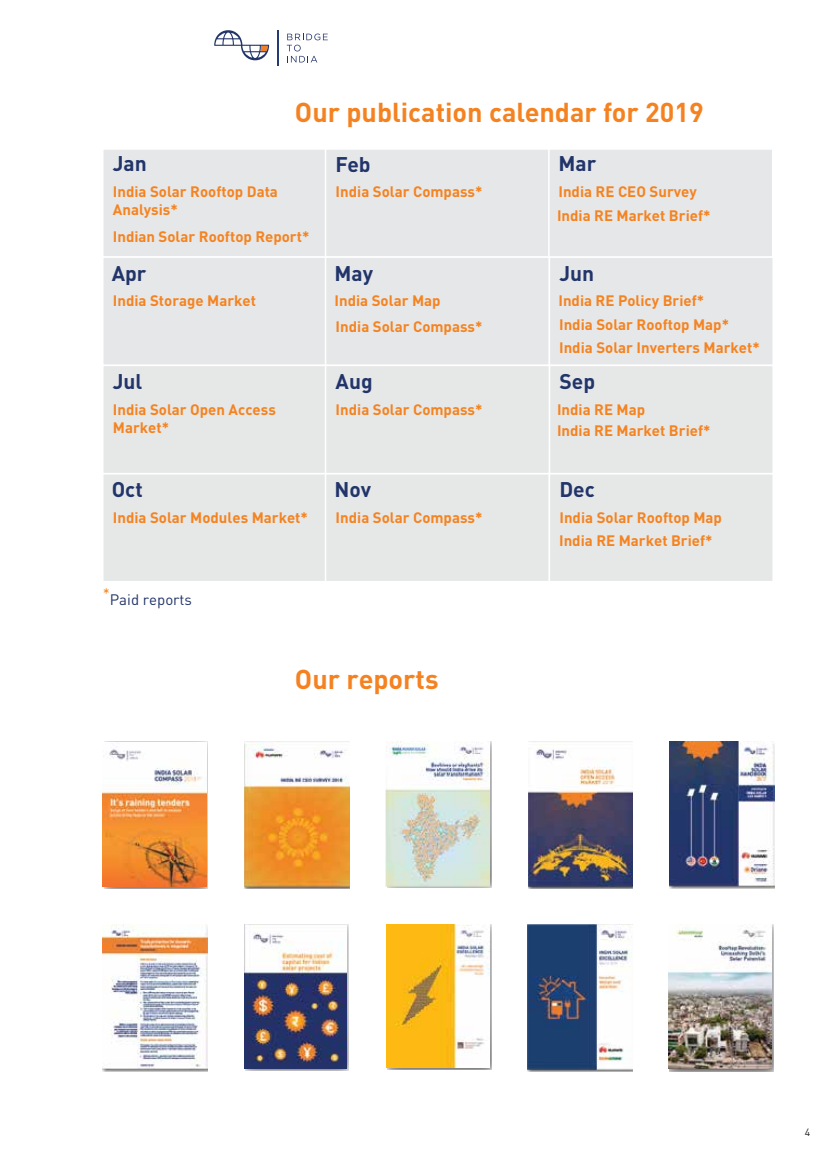
<style>
.page{position:relative;width:834px;height:1161px;background:#fff}
.page>*{position:absolute;margin:0;border:0;box-sizing:border-box;transform-origin:0 0}
.t1{font:700 27px "DIN Pro";color:#f58220}
.t2{font:700 21px "DIN Pro";color:#22356a}
.t3{font:700 15px/26.4px "DIN Pro";color:#f58320}
.t4{font:15px "DIN Pro";color:#22346a}
.t5{font:10.5px "DIN Pro";color:#231f20}
</style>
<div class="page">
<svg style="left:388px;top:924px;width:103px;height:146px"></svg>
<img style="left:387px;top:924px;width:103px;height:144px">
<svg style="left:388px;top:741px;width:103px;height:147px"></svg>
<img style="left:385px;top:742px;width:105px;height:145px">
<svg style="left:104px;top:741px;width:103px;height:147px"></svg>
<img style="left:103px;top:742px;width:103px;height:144px">
<img style="left:245px;top:741px;width:105px;height:147px">
<img style="left:528px;top:741px;width:105px;height:147px">
<img style="left:670px;top:741px;width:104px;height:147px">
<svg style="left:670px;top:924px;width:103px;height:147px"></svg>
<img style="left:668px;top:924px;width:104px;height:144px">
<img style="left:244px;top:924px;width:103px;height:145px">
<img style="left:527px;top:924px;width:105px;height:147px">
<img style="left:103px;top:924px;width:104px;height:147px">
<svg style="left:214px;top:30px;width:55px;height:30px"></svg>
<svg style="left:287px;top:34px;width:41px;height:28px"></svg>
<hr style="left:278px;top:30px;width:1px;height:36px;background:#223b74">
<div style="left:103px;top:149px;width:224px;height:108px;background:#e6e7e8"></div>
<div style="left:102px;top:148px;width:225px;height:110px;border:2px solid #fff"></div>
<div style="left:325px;top:149px;width:224px;height:108px;background:#e6e7e8"></div>
<div style="left:325px;top:148px;width:225px;height:110px;border:2px solid #fff"></div>
<div style="left:549px;top:149px;width:224px;height:108px;background:#e6e7e8"></div>
<div style="left:548px;top:148px;width:225px;height:110px;border:2px solid #fff"></div>
<div style="left:103px;top:257px;width:224px;height:108px;background:#e6e7e8"></div>
<div style="left:102px;top:256px;width:225px;height:110px;border:2px solid #fff"></div>
<div style="left:103px;top:474px;width:224px;height:108px;background:#e6e7e7"></div>
<div style="left:102px;top:473px;width:225px;height:109px;border:2px solid #fff"></div>
<div style="left:325px;top:257px;width:224px;height:108px;background:#e6e7e8"></div>
<div style="left:325px;top:256px;width:225px;height:110px;border:2px solid #fff"></div>
<div style="left:325px;top:474px;width:224px;height:108px;background:#e6e7e7"></div>
<div style="left:325px;top:473px;width:225px;height:109px;border:2px solid #fff"></div>
<div style="left:549px;top:257px;width:224px;height:108px;background:#e6e7e8"></div>
<div style="left:548px;top:256px;width:226px;height:110px;border:2px solid #fff"></div>
<div style="left:549px;top:474px;width:224px;height:108px;background:#e6e7e7"></div>
<div style="left:548px;top:473px;width:226px;height:109px;border:2px solid #fff"></div>
<div style="left:549px;top:365px;width:224px;height:109px;background:#e6e7e7"></div>
<div style="left:548px;top:365px;width:226px;height:109px;border:2px solid #fff"></div>
<div style="left:103px;top:365px;width:224px;height:109px;background:#e6e7e7"></div>
<div style="left:102px;top:365px;width:225px;height:109px;border:2px solid #fff"></div>
<div style="left:325px;top:365px;width:224px;height:109px;background:#e6e7e7"></div>
<div style="left:325px;top:365px;width:225px;height:109px;border:2px solid #fff"></div>
<h2 class="t2" style="left:113px;top:150px;width:35px">Jan</h2>
<h1 class="t1" style="left:295px;top:94px;width:410px">Our publication calendar for 2019</h1>
<h2 class="t2" style="left:336px;top:150px;width:37px">Feb</h2>
<h2 class="t2" style="left:558px;top:150px;width:39px">Mar</h2>
<p class="t3" style="left:113px;top:178px;width:167px">India Solar Rooftop Data</p>
<p class="t3" style="left:336px;top:178px;width:148px">India Solar Compass*</p>
<p class="t3" style="left:113px;top:196px;width:198px">Analysis*<br>Indian Solar Rooftop Report*</p>
<h2 class="t2" style="left:112px;top:259px;width:36px">Apr</h2>
<h2 class="t2" style="left:334px;top:259px;width:40px">May</h2>
<p class="t3" style="left:113px;top:287px;width:145px">India Storage Market</p>
<p class="t3" style="left:334px;top:287px;width:149px;line-height:25.7px">India Solar Map<br>India Solar Compass*</p>
<h2 class="t2" style="left:113px;top:367px;width:31px">Jul</h2>
<p class="t3" style="left:113px;top:395px;width:164px">India Solar Open Access</p>
<p class="t3" style="left:113px;top:413px;width:58px">Market*</p>
<h2 class="t2" style="left:112px;top:475px;width:32px">Oct</h2>
<p class="t3" style="left:113px;top:503px;width:197px">India Solar Modules Market*</p>
<p class="t4" style="left:103px;top:590px;width:91px"><sup>*</sup>Paid reports</p>
<h2 class="t2" style="left:336px;top:367px;width:39px">Aug</h2>
<p class="t3" style="left:336px;top:395px;width:148px">India Solar Compass*</p>
<h2 class="t2" style="left:334px;top:475px;width:38px">Nov</h2>
<p class="t3" style="left:336px;top:503px;width:148px">India Solar Compass*</p>
<h1 class="t1" style="left:295px;top:661px;width:145px">Our reports</h1>
<p class="t3" style="left:558px;top:178px;width:140px">India RE CEO Survey</p>
<p class="t3" style="left:557px;top:202px;width:155px">India RE Market Brief*</p>
<h2 class="t2" style="left:559px;top:259px;width:36px">Jun</h2>
<p class="t3" style="left:558px;top:287px;width:147px">India RE Policy Brief*</p>
<p class="t3" style="left:559px;top:312px;width:202px;line-height:23.5px">India Solar Rooftop Map*<br>India Solar Inverters Market*</p>
<h2 class="t2" style="left:559px;top:367px;width:37px">Sep</h2>
<p class="t3" style="left:557px;top:395px;width:90px">India RE Map</p>
<p class="t3" style="left:557px;top:417px;width:155px">India RE Market Brief*</p>
<h2 class="t2" style="left:559px;top:475px;width:37px">Dec</h2>
<p class="t3" style="left:559px;top:503px;width:164px">India Solar Rooftop Map</p>
<p class="t3" style="left:559px;top:527px;width:155px">India RE Market Brief*</p>
<p class="t5" style="left:805px;top:1125px;width:7px">4</p>
</div>
